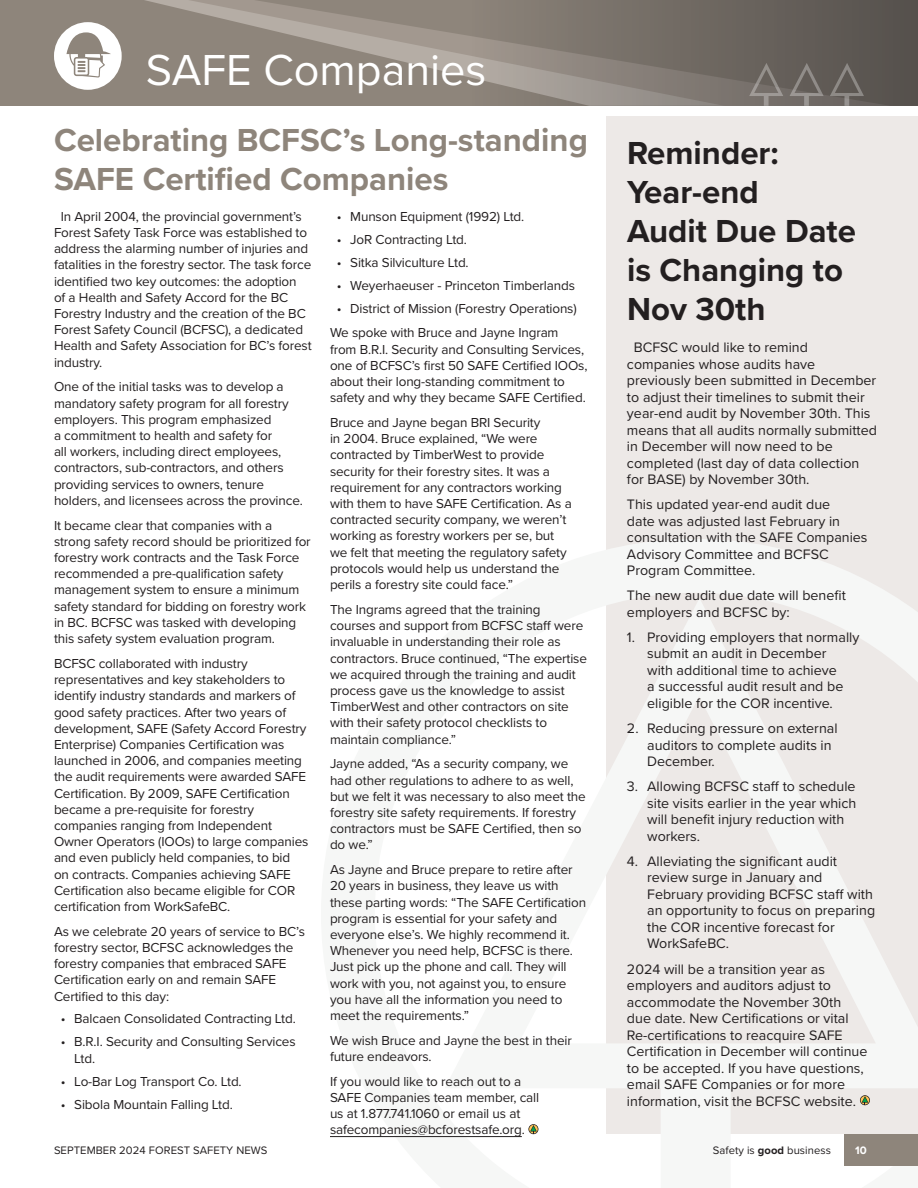
<style>
.page{position:relative;width:918px;height:1188px;background:#fff}
.page>*{position:absolute;margin:0;border:0;box-sizing:border-box;transform-origin:0 0}
.t1{font:45px "Proxima Nova";color:#fff}
.t2{font:700 33px/39px "Proxima Nova";color:#8e857b}
.t3{font:700 33px/39px "Proxima Nova";color:#231f20}
.t4{font:14.25px/16.5px "Proxima Nova";color:#231f20}
.t5{font:13.5px/16.2px "Proxima Nova";letter-spacing:-.01em;color:#231f20}
.t6{font:11.25px "Proxima Nova";letter-spacing:.005em;color:#231f20}
.t7{font:700 11.25px "Proxima Nova";color:#fff}
.s1{font-weight:700}
</style>
<div class="page">
<div style="left:606px;top:117px;width:312px;height:1017px;background:#ede9e7"></div>
<svg style="left:0;top:0;width:918px;height:106px;background:#867e76"></svg>
<svg style="left:749px;top:63px;width:34px;height:43px"></svg>
<svg style="left:790px;top:63px;width:34px;height:43px"></svg>
<svg style="left:830px;top:63px;width:34px;height:43px"></svg>
<svg style="left:54px;top:22px;width:68px;height:68px"></svg>
<svg style="left:330px;top:539px;width:588px;height:627px"></svg>
<svg style="left:860px;top:1095px;width:10px;height:10px"></svg>
<hr style="left:330px;top:1136px;width:192px;height:1px;background:#231f20">
<svg style="left:528px;top:1124px;width:10px;height:10px"></svg>
<div style="left:845px;top:1134px;width:73px;height:32px;background:#8e857b"></div>
<h1 class="t1" style="left:146px;top:36px;width:342px">SAFE Companies</h1>
<h2 class="t2" style="left:54px;top:119px;width:536px">Celebrating BCFSC’s Long-standing<br>SAFE Certified Companies</h2>
<p class="t5" style="left:54px;top:208px;width:259px;text-indent:7px">In April 2004, the provincial government’s Forest Safety Task Force was established to address the alarming number of injuries and fatalities in the forestry sector. The task force identified two key outcomes: the adoption of a Health and Safety Accord for the BC Forestry Industry and the creation of the BC Forest Safety Council (BCFSC), a dedicated Health and Safety Association for BC’s forest industry.</p>
<p class="t5" style="left:54px;top:378px;width:250px">One of the initial tasks was to develop a mandatory safety program for all forestry employers. This program emphasized<br>a commitment to health and safety for<br>all workers, including direct employees, contractors, sub-contractors, and others providing services to owners, tenure holders, and licensees across the province.</p>
<p class="t5" style="left:54px;top:516px;width:258px">It became clear that companies with a strong safety record should be prioritized for forestry work contracts and the Task Force recommended a pre-qualification safety management system to ensure a minimum safety standard for bidding on forestry work in BC. BCFSC was tasked with developing this safety system evaluation program.</p>
<p class="t5" style="left:54px;top:655px;width:256px">BCFSC collaborated with industry representatives and key stakeholders to identify industry standards and markers of good safety practices. After two years of development, SAFE (Safety Accord Forestry Enterprise) Companies Certification was launched in 2006, and companies meeting the audit requirements were awarded SAFE Certification. By 2009, SAFE Certification became a pre-requisite for forestry companies ranging from Independent Owner Operators (IOOs) to large companies and even publicly held companies, to bid on contracts. Companies achieving SAFE Certification also became eligible for COR certification from WorkSafeBC.</p>
<p class="t5" style="left:54px;top:923px;width:253px">As we celebrate 20 years of service to BC’s forestry sector, BCFSC acknowledges the forestry companies that embraced SAFE Certification early on and remain SAFE Certified to this day:</p>
<p class="t5" style="left:61px;top:1010px;width:237px">• Balcaen Consolidated Contracting Ltd.</p>
<p class="t5" style="left:74px;top:1033px;width:223px;text-indent:-14px">• B.R.I. Security and Consulting Services<br>Ltd.</p>
<p class="t5" style="left:61px;top:1072px;width:183px">• Lo-Bar Log Transport Co. Ltd.</p>
<p class="t5" style="left:61px;top:1095px;width:174px">• Sibola Mountain Falling Ltd.</p>
<p class="t5" style="left:337px;top:208px;width:189px">• Munson Equipment (1992) Ltd.</p>
<p class="t5" style="left:337px;top:231px;width:132px">• JoR Contracting Ltd.</p>
<p class="t5" style="left:337px;top:253px;width:134px">• Sitka Silviculture Ltd.</p>
<p class="t5" style="left:337px;top:276px;width:240px">• Weyerhaeuser - Princeton Timberlands</p>
<p class="t5" style="left:330px;top:295px;width:248px;line-height:24.9px;text-indent:7px">• District of Mission (Forestry Operations)<br>We spoke with Bruce and Jayne Ingram</p>
<p class="t5" style="left:330px;top:340px;width:259px">from B.R.I. Security and Consulting Services, one of BCFSC’s first 50 SAFE Certified IOOs, about their long-standing commitment to safety and why they became SAFE Certified.</p>
<p class="t5" style="left:330px;top:414px;width:243px">Bruce and Jayne began BRI Security<br>in 2004. Bruce explained, “We were contracted by TimberWest to provide security for their forestry sites. It was a requirement for any contractors working with them to have SAFE Certification. As a contracted security company, we weren’t working as forestry workers per se, but we felt that meeting the regulatory safety protocols would help us understand the perils a forestry site could face.”</p>
<p class="t5" style="left:330px;top:601px;width:259px">The Ingrams agreed that the training courses and support from BCFSC staff were invaluable in understanding their role as contractors. Bruce continued, “The expertise we acquired through the training and audit process gave us the knowledge to assist TimberWest and other contractors on site with their safety protocol checklists to maintain compliance.”</p>
<p class="t5" style="left:330px;top:755px;width:257px">Jayne added, “As a security company, we had other regulations to adhere to as well, but we felt it was necessary to also meet the forestry site safety requirements. If forestry contractors must be SAFE Certified, then so do we.”</p>
<p class="t5" style="left:330px;top:861px;width:258px">As Jayne and Bruce prepare to retire after 20 years in business, they leave us with these parting words: “The SAFE Certification program is essential for your safety and everyone else’s. We highly recommend it.<br>Whenever you need help, BCFSC is there.<br>Just pick up the phone and call. They will work with you, not against you, to ensure you have all the information you need to meet the requirements.”</p>
<p class="t5" style="left:330px;top:1032px;width:243px">We wish Bruce and Jayne the best in their future endeavors.</p>
<p class="t5" style="left:330px;top:1073px;width:211px">If you would like to reach out to a SAFE Companies team member, call us at 1.877.741.1060 or email us at safecompanies@bcforestsafe.org.</p>
<h2 class="t3" style="left:627px;top:133px;width:231px">Reminder:<br>Year-end<br>Audit Due Date is Changing to<br>Nov 30th</h2>
<p class="t4" style="left:627px;top:338px;width:251px;text-indent:7px">BCFSC would like to remind companies whose audits have previously been submitted in December to adjust their timelines to submit their year-end audit by November 30th. This means that all audits normally submitted in December will now need to be completed (last day of data collection for BASE) by November 30th.</p>
<p class="t4" style="left:627px;top:496px;width:242px">This updated year-end audit due<br>date was adjusted last February in consultation with the SAFE Companies<br>Advisory Committee and BCFSC<br>Program Committee.</p>
<p class="t4" style="left:627px;top:587px;width:219px">The new audit due date will benefit employers and BCFSC by:</p>
<p class="t4" style="left:647px;top:628px;width:214px;text-indent:-20px">1. Providing employers that normally submit an audit in December<br>with additional time to achieve<br>a successful audit result and be eligible for the COR incentive.</p>
<p class="t4" style="left:647px;top:720px;width:192px;text-indent:-20px">2. Reducing pressure on external auditors to complete audits in<br>December.</p>
<p class="t4" style="left:647px;top:778px;width:211px;text-indent:-20px">3. Allowing BCFSC staff to schedule site visits earlier in the year which will benefit injury reduction with workers.</p>
<p class="t4" style="left:647px;top:852px;width:229px;text-indent:-20px">4. Alleviating the significant audit review surge in January and<br>February providing BCFSC staff with an opportunity to focus on preparing the COR incentive forecast for<br>WorkSafeBC.</p>
<p class="t4" style="left:627px;top:960px;width:242px">2024 will be a transition year as employers and auditors adjust to accommodate the November 30th due date. New Certifications or vital Re-certifications to reacquire SAFE Certification in December will continue to be accepted. If you have questions, email SAFE Companies or for more information, visit the BCFSC website.</p>
<p class="t6" style="left:54px;top:1142px;width:215px">SEPTEMBER 2024 FOREST SAFETY NEWS</p>
<p class="t6" style="left:713px;top:1142px;width:120px">Safety is <span class="s1">good</span> business</p>
<p class="t7" style="left:855px;top:1142px;width:13px">10</p>
</div>
